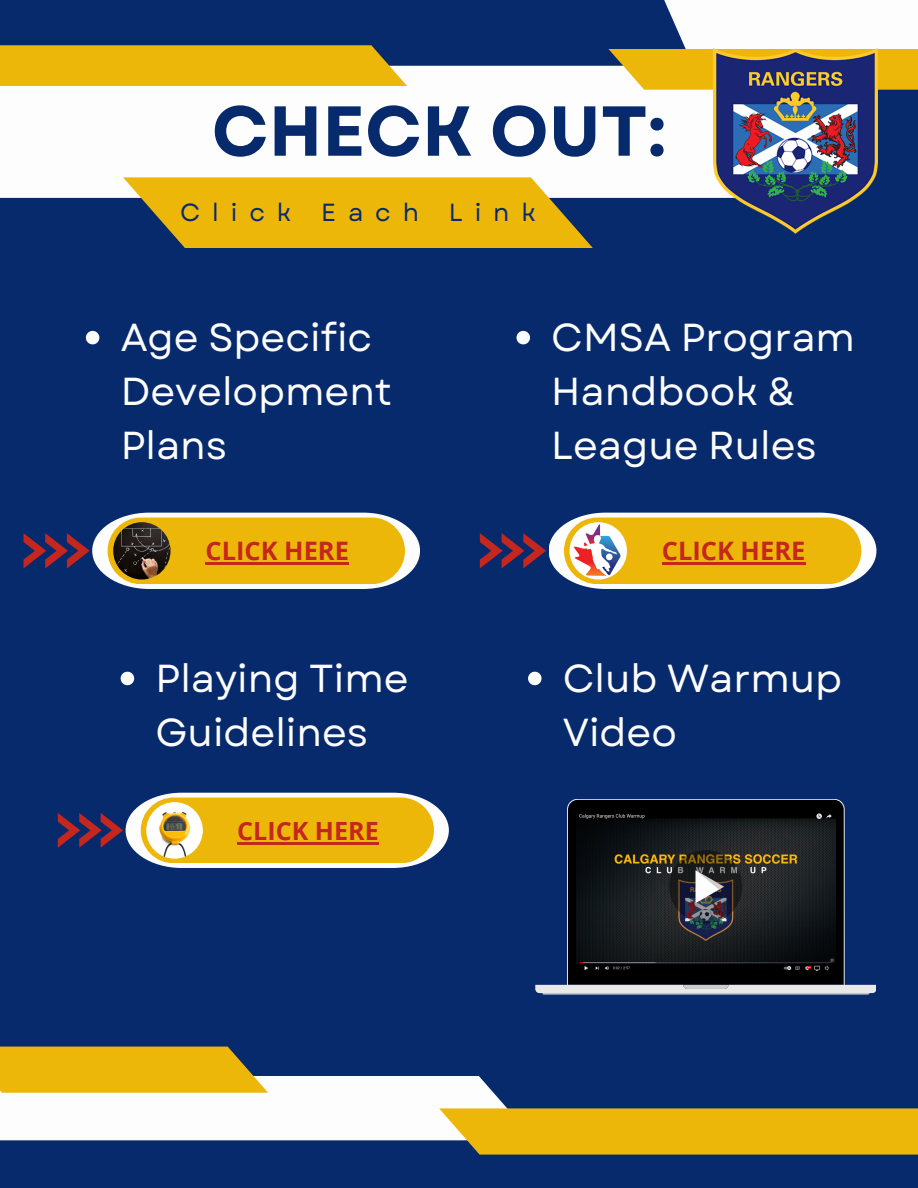
<style>
.page{position:relative;width:918px;height:1188px;background:#072a6d}
.page>*{position:absolute;margin:0;border:0;box-sizing:border-box;transform-origin:0 0}
.t1{font:700 70.5px "Garet";color:#072a6d}
.t2{font:39px/54px "Garet";color:#fdfdfd}
.t3{font:700 25.5px "Open Sans";color:#c5261d}
.t4{font:700 25.05px "Open Sans";color:#c5261d}
.t5{font:24.75px "Garet";letter-spacing:.48em;color:#072a6d}
</style>
<div class="page">
<svg style="left:0;top:1047px;width:918px;height:108px"></svg>
<div style="left:0;top:66px;width:714px;height:132px;background:#fdfdfd"></div>
<div style="left:0;top:45px;width:407px;height:41px;background:#edb70a"></div>
<svg style="left:123px;top:177px;width:470px;height:71px;background:#d8ac1d"></svg>
<div style="left:652px;top:0;width:266px;height:72px;background:#fdfdfd"></div>
<svg style="left:608px;top:49px;width:310px;height:41px;background:#e9bb26"></svg>
<img style="left:714px;top:48px;width:164px;height:186px">
<svg style="left:58px;top:793px;width:391px;height:75px"></svg>
<div style="left:141px;top:798px;width:293px;height:65px;background:#edb70a;border-radius:33px"></div>
<img style="left:146px;top:802px;width:57px;height:57px;border-radius:50%">
<hr style="left:237px;top:842px;width:142px;height:3px;background:#c5261d">
<svg style="left:121px;top:672px;width:13px;height:13px"></svg>
<svg style="left:23px;top:513px;width:397px;height:76px"></svg>
<div style="left:108px;top:518px;width:297px;height:66px;background:#edb70a;border-radius:33px"></div>
<img style="left:113px;top:522px;width:58px;height:58px;border-radius:50%">
<hr style="left:206px;top:563px;width:143px;height:2px;background:#c5261d">
<svg style="left:86px;top:331px;width:13px;height:13px"></svg>
<svg style="left:480px;top:513px;width:396px;height:76px"></svg>
<div style="left:564px;top:518px;width:297px;height:66px;background:#edb70a;border-radius:33px"></div>
<img style="left:570px;top:522px;width:57px;height:58px;border-radius:50%">
<hr style="left:662px;top:563px;width:143px;height:2px;background:#c5261d">
<svg style="left:535px;top:799px;width:341px;height:194px"></svg>
<svg style="left:542px;top:985px;width:327px;height:10px;background:#d7d9dc"></svg>
<img style="left:576px;top:811px;width:259px;height:162px">
<img style="left:669px;top:850px;width:73px;height:73px">
<svg style="left:528px;top:672px;width:14px;height:13px"></svg>
<svg style="left:517px;top:331px;width:13px;height:13px"></svg>
<p class="t1" style="left:212px;top:80px;width:456px">CHECK OUT:</p>
<p class="t5" style="left:180px;top:194px;width:357px">Click Each Link</p>
<h3 class="t2" style="left:121px;top:311px;width:273px">Age Specific<br>Development<br>Plans</h3>
<p class="t3" style="left:206px;top:533px;width:145px">CLICK HERE</p>
<h2 class="t2" style="left:551px;top:311px;width:305px">CMSA Program<br>Handbook &amp;<br>League Rules</h2>
<h2 class="t3" style="left:662px;top:533px;width:145px">CLICK HERE</h2>
<h2 class="t2" style="left:155px;top:652px;width:255px">Playing Time<br>Guidelines</h2>
<p class="t4" style="left:237px;top:813px;width:143px">CLICK HERE</p>
<h3 class="t2" style="left:563px;top:652px;width:281px">Club Warmup<br>Video</h3>
</div>
